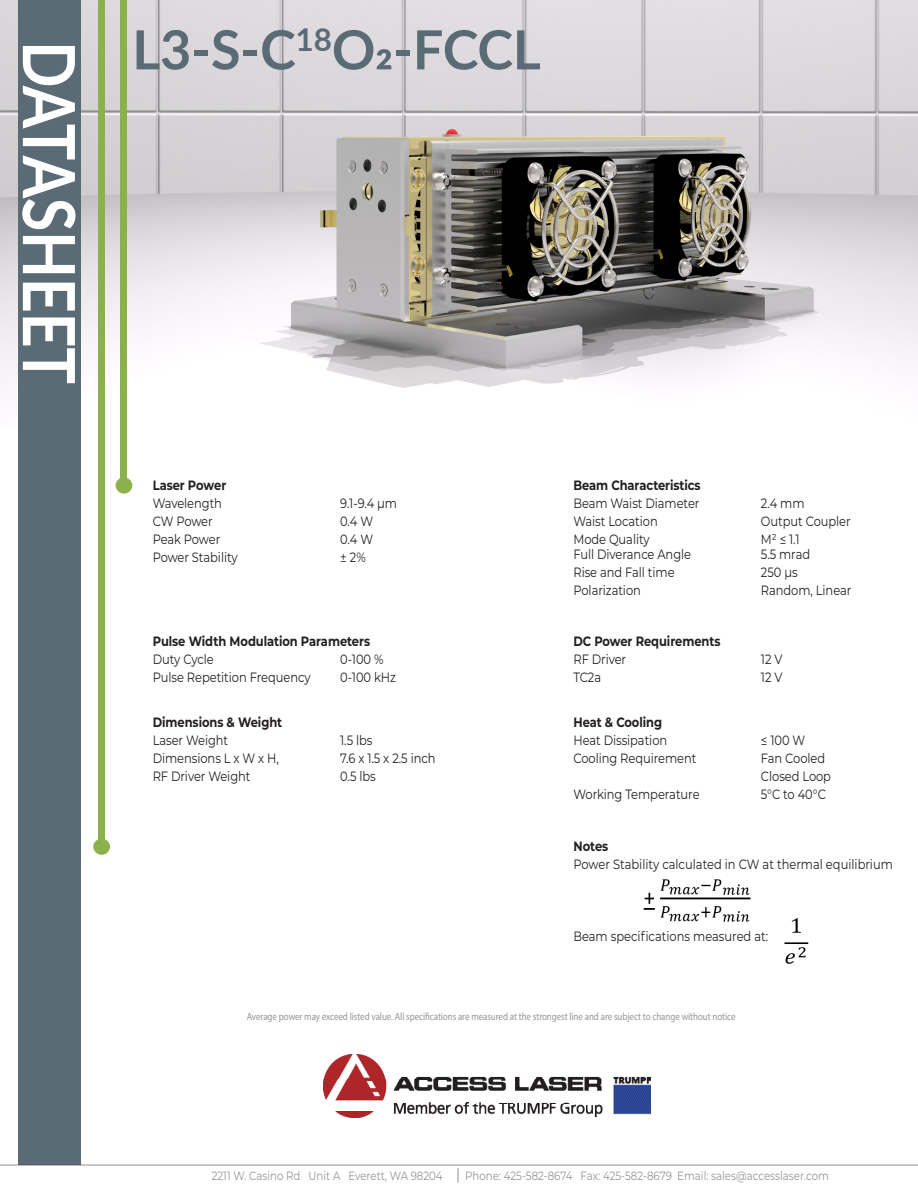
<style>
.page{position:relative;width:918px;height:1188px;background:#fff}
.page>*{position:absolute;margin:0;border:0;box-sizing:border-box;transform-origin:0 0}
.t1{font:700 72px "Lato";letter-spacing:-.01em;color:#fff;scale:.85 1}
.t2{font:700 54px "Lato";letter-spacing:-.005em;color:#5b6b76}
.t3{font:13.5px "Montserrat";letter-spacing:-.005em;color:#231f20;scale:.85 1}
.t4{font:700 13.5px/18px "Montserrat";letter-spacing:-.005em;color:#231f20;scale:.85 1}
.t5{font:12px "Montserrat";color:#939598;scale:.85 1}
.t6{font:10.5px "Myriad Pro";letter-spacing:-.005em;color:#939598;scale:.85 1}
.s1{font-weight:400}
</style>
<div class="page">
<img style="left:0;top:0;width:918px;height:429px">
<div style="left:121px;top:0;width:6px;height:485px;background:#8ab14b"></div>
<div style="left:98px;top:0;width:7px;height:847px;background:#8ab14b"></div>
<div style="left:19px;top:0;width:62px;height:1165px;background:#5b6b76"></div>
<img style="left:323px;top:1054px;width:328px;height:64px">
<hr style="left:0;top:1165px;width:918px;height:1px;background:#231f20">
<svg style="left:458px;top:1168px;width:1px;height:15px"></svg>
<div style="left:93px;top:839px;width:17px;height:16px;background:#8ab14b;border-radius:50%"></div>
<div style="left:116px;top:477px;width:16px;height:17px;background:#8ab14b;border-radius:50%"></div>
<img style="left:643px;top:879px;width:108px;height:43px">
<img style="left:784px;top:918px;width:25px;height:46px">
<p class="t1" style="left:102px;top:41px;width:405px;rotate:90deg">DATASHEET</p>
<p class="t2" style="left:132px;top:10px;width:410px">L3-S-C<sup>18</sup>O2-FCCL</p>
<p class="t4" style="left:153px;top:476px;width:88px">Laser Power</p>
<p class="t3" style="left:153px;top:494px;width:83px">Wavelength</p>
<p class="t3" style="left:340px;top:494px;width:68px">9.1-9.4 μm</p>
<p class="t3" style="left:153px;top:512px;width:72px">CW Power</p>
<p class="t3" style="left:340px;top:512px;width:40px">0.4 W</p>
<p class="t3" style="left:153px;top:530px;width:81px">Peak Power</p>
<p class="t3" style="left:340px;top:530px;width:40px">0.4 W</p>
<p class="t3" style="left:153px;top:548px;width:102px">Power Stability</p>
<p class="t3" style="left:340px;top:548px;width:32px">± 2%</p>
<p class="t4" style="left:153px;top:631px;width:257px">Pulse Width Modulation Parameters</p>
<p class="t3" style="left:153px;top:650px;width:73px">Duty Cycle</p>
<p class="t3" style="left:340px;top:650px;width:53px">0-100 %</p>
<p class="t3" style="left:153px;top:668px;width:187px">Pulse Repetition Frequency</p>
<p class="t3" style="left:340px;top:668px;width:67px">0-100 kHz</p>
<p class="t4" style="left:153px;top:713px;width:154px">Dimensions &amp; Weight</p>
<p class="t3" style="left:153px;top:731px;width:90px">Laser Weight</p>
<p class="t3" style="left:340px;top:731px;width:39px">1.5 lbs</p>
<p class="t3" style="left:153px;top:749px;width:150px">Dimensions L x W x H,</p>
<p class="t3" style="left:340px;top:749px;width:114px">7.6 x 1.5 x 2.5 inch</p>
<p class="t3" style="left:153px;top:767px;width:117px">RF Driver Weight</p>
<p class="t3" style="left:340px;top:767px;width:43px">0.5 lbs</p>
<p class="t4" style="left:573px;top:476px;width:151px">Beam Characteristics<br><span class="s1">Beam Waist Diameter</span></p>
<p class="t3" style="left:761px;top:494px;width:53px">2.4 mm</p>
<p class="t3" style="left:573px;top:512px;width:101px">Waist Location</p>
<p class="t3" style="left:761px;top:512px;width:107px">Output Coupler</p>
<p class="t3" style="left:573px;top:530px;width:91px">Mode Quality</p>
<p class="t3" style="left:761px;top:530px;width:47px">M² ≤ 1.1</p>
<p class="t3" style="left:573px;top:545px;width:140px">Full Diverance Angle</p>
<p class="t3" style="left:761px;top:545px;width:59px">5.5 mrad</p>
<p class="t3" style="left:573px;top:563px;width:121px">Rise and Fall time</p>
<p class="t3" style="left:761px;top:563px;width:45px">250 μs</p>
<p class="t3" style="left:573px;top:581px;width:81px">Polarization</p>
<p class="t3" style="left:761px;top:581px;width:108px">Random, Linear</p>
<p class="t4" style="left:573px;top:631px;width:174px">DC Power Requirements</p>
<p class="t3" style="left:573px;top:650px;width:64px">RF Driver</p>
<p class="t3" style="left:761px;top:650px;width:27px">12 V</p>
<p class="t3" style="left:573px;top:668px;width:34px">TC2a</p>
<p class="t3" style="left:761px;top:668px;width:27px">12 V</p>
<p class="t4" style="left:573px;top:713px;width:106px">Heat &amp; Cooling</p>
<p class="t3" style="left:573px;top:731px;width:112px">Heat Dissipation</p>
<p class="t3" style="left:761px;top:731px;width:54px">≤ 100 W</p>
<p class="t3" style="left:573px;top:749px;width:146px">Cooling Requirement</p>
<p class="t3" style="left:761px;top:749px;width:77px">Fan Cooled</p>
<p class="t3" style="left:761px;top:767px;width:84px">Closed Loop</p>
<p class="t3" style="left:573px;top:785px;width:150px">Working Temperature</p>
<p class="t3" style="left:761px;top:785px;width:78px">5°C to 40°C</p>
<p class="t4" style="left:573px;top:836px;width:43px">Notes</p>
<p class="t3" style="left:573px;top:855px;width:377px">Power Stability calculated in CW at thermal equilibrium</p>
<p class="t3" style="left:573px;top:927px;width:231px">Beam specifications measured at:</p>
<p class="t6" style="left:247px;top:1010px;width:577px">Average power may exceed listed value. All specifications are measured at the strongest line and are subject to change without notice</p>
<p class="t5" style="left:212px;top:1167px;width:273px">2211 W. Casino Rd Unit A Everett, WA 98204</p>
<p class="t5" style="left:465px;top:1167px;width:429px">Phone: 425-582-8674 Fax: 425-582-8679 Email: sales@accesslaser.com</p>
</div>
